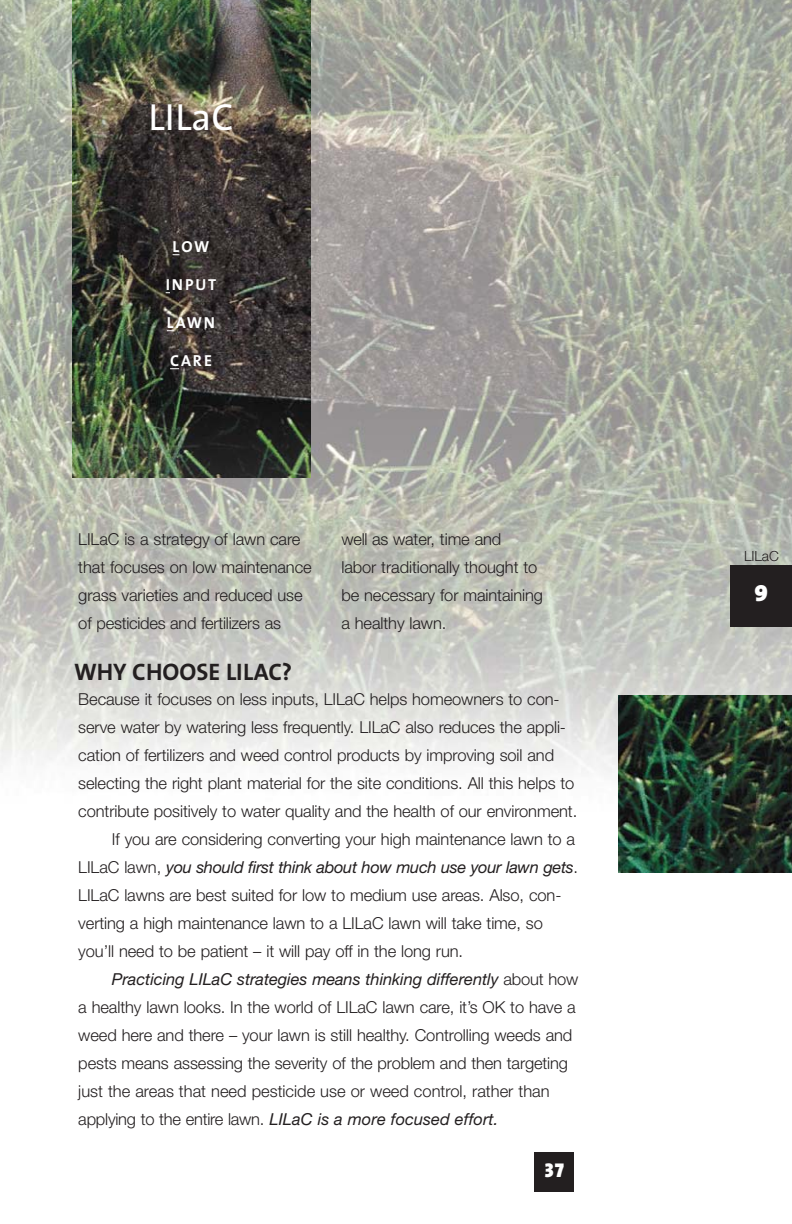
<style>
.page{position:relative;width:792px;height:1224px;background:#fff}
.page>*{position:absolute;margin:0;border:0;box-sizing:border-box;transform-origin:0 0}
.t1{font:38px "The Sans";color:#fff}
.t2{font:700 24px "The Sans";color:#231f20}
.t3{font:23.2px "The Sans Black Caps";color:#fff}
.t4{font:20px "The Sans Black Caps";color:#fff}
.t5{font:300 16.4px/28px "Helvetica Neue";letter-spacing:-.005em;color:#231f20}
.t6{font:italic 16.4px "Helvetica Neue";letter-spacing:-.005em;color:#231f20}
.t7{font:16px "The Sans Bold Caps";letter-spacing:.115em;color:#fff}
.t8{font:300 14px "Helvetica Neue";letter-spacing:-.005em;color:#231f20}
.s1{font-weight:300;font-style:normal}
</style>
<div class="page">
<img style="left:0;top:0;width:792px;height:773px">
<img style="left:72px;top:0;width:238px;height:478px">
<div style="left:535px;top:1152px;width:39px;height:39px;background:#231f20"></div>
<div style="left:730px;top:565px;width:62px;height:62px;background:#231f20"></div>
<img style="left:618px;top:696px;width:174px;height:177px">
<h1 class="t1" style="left:149px;top:102px;width:86px">LILaC</h1>
<p class="t7" style="left:173px;top:237px;width:38px">LOW</p>
<p class="t7" style="left:166px;top:275px;width:52px">INPUT</p>
<p class="t7" style="left:167px;top:313px;width:50px">LAWN</p>
<p class="t7" style="left:170px;top:351px;width:43px">CARE</p>
<p class="t5" style="left:78px;top:526px;width:235px">LILaC is a strategy of lawn care that focuses on low maintenance grass varieties and reduced use of pesticides and fertilizers as</p>
<p class="t5" style="left:341px;top:526px;width:203px">well as water, time and<br>labor traditionally thought to be necessary for maintaining a healthy lawn.</p>
<h2 class="t2" style="left:74px;top:663px;width:220px">WHY CHOOSE LILAC?</h2>
<p class="t5" style="left:78px;top:687px;width:483px">Because it focuses on less inputs, LILaC helps homeowners to con-</p>
<p class="t5" style="left:78px;top:715px;width:489px">serve water by watering less frequently. LILaC also reduces the appli-</p>
<p class="t5" style="left:78px;top:743px;width:477px">cation of fertilizers and weed control products by improving soil and</p>
<p class="t5" style="left:78px;top:771px;width:498px">selecting the right plant material for the site conditions. All this helps to</p>
<p class="t5" style="left:78px;top:799px;width:501px">contribute positively to water quality and the health of our environment.</p>
<p class="t5" style="left:112px;top:827px;width:465px">If you are considering converting your high maintenance lawn to a</p>
<p class="t6" style="left:78px;top:861px;width:501px"><span class="s1">LILaC lawn,</span> you should first think about how much use your lawn gets<span class="s1">.</span></p>
<p class="t5" style="left:78px;top:883px;width:485px">LILaC lawns are best suited for low to medium use areas. Also, con-</p>
<p class="t5" style="left:78px;top:911px;width:466px">verting a high maintenance lawn to a LILaC lawn will take time, so</p>
<p class="t5" style="left:78px;top:939px;width:386px">you’ll need to be patient – it will pay off in the long run.</p>
<p class="t6" style="left:112px;top:973px;width:468px">Practicing LILaC strategies means thinking differently <span class="s1">about how</span></p>
<p class="t5" style="left:78px;top:995px;width:499px">a healthy lawn looks. In the world of LILaC lawn care, it’s OK to have a</p>
<p class="t5" style="left:78px;top:1023px;width:496px">weed here and there – your lawn is still healthy. Controlling weeds and</p>
<p class="t5" style="left:78px;top:1051px;width:491px">pests means assessing the severity of the problem and then targeting</p>
<p class="t5" style="left:78px;top:1079px;width:473px">just the areas that need pesticide use or weed control, rather than</p>
<p class="t6" style="left:78px;top:1113px;width:421px"><span class="s1">applying to the entire lawn.</span> LILaC is a more focused effort.</p>
<p class="t4" style="left:545px;top:1158px;width:21px">37</p>
<p class="t8" style="left:744px;top:551px;width:36px">LILaC</p>
<h3 class="t3" style="left:754px;top:579px;width:15px">9</h3>
</div>
